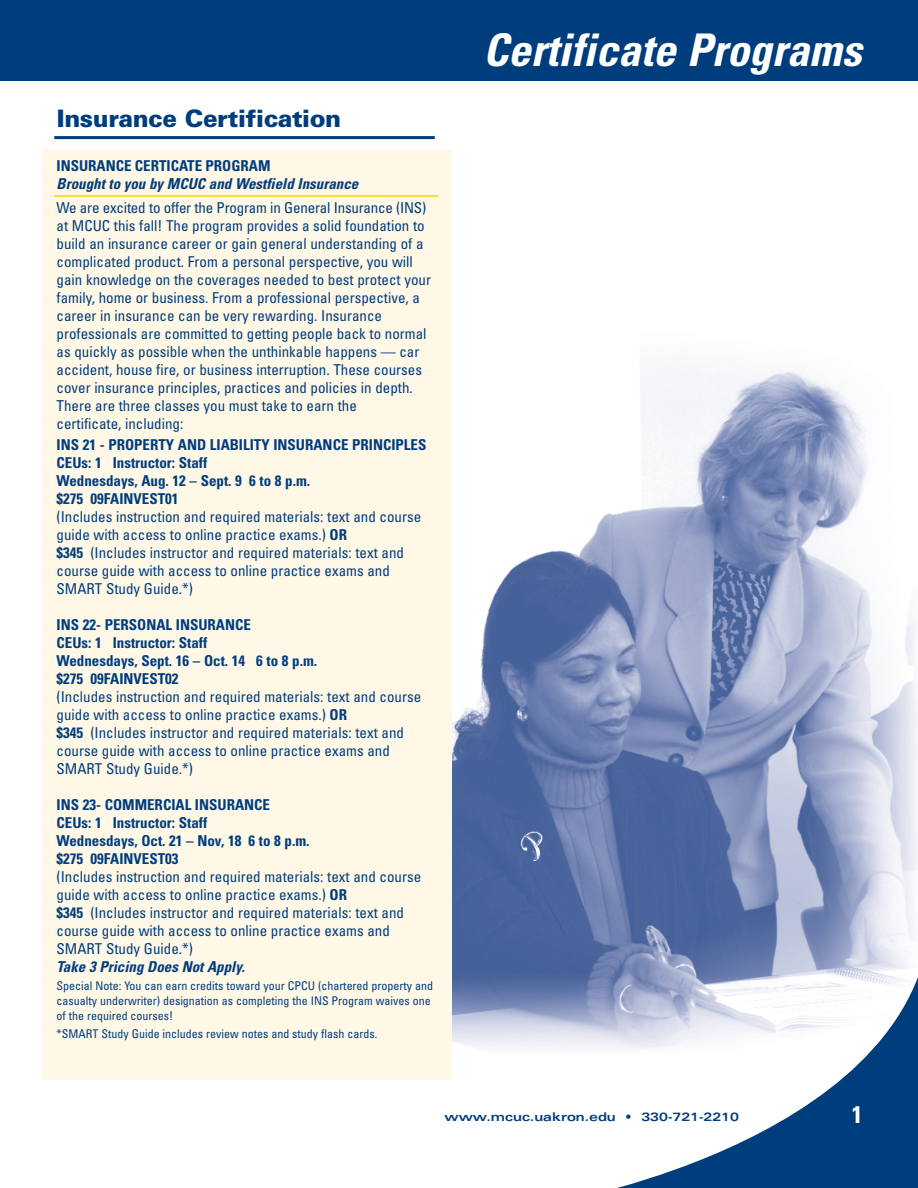
<style>
.page{position:relative;width:918px;height:1188px;background:#fff}
.page>*{position:absolute;margin:0;border:0;box-sizing:border-box;transform-origin:0 0}
.t1{font:italic 700 condensed 45px "Univers";color:#fff}
.t2{font:900 24px "Univers";letter-spacing:-.02em;color:#003d7d}
.t3{font:700 condensed 24px "Univers";color:#fff}
.t4{font:condensed 15px/18px "Univers";color:#003d7d}
.t5{font:700 condensed 15px/18px "Univers";color:#003d7d}
.t6{font:italic 700 condensed 15px "Univers";letter-spacing:-.015em;color:#003d7d}
.t7{font:condensed 12px/15px "Univers";color:#003d7d}
.t8{font:700 expanded 12px "Univers";color:#003d7d}
.s1{font-weight:700}
</style>
<div class="page">
<img style="left:452px;top:364px;width:464px;height:684px">
<svg style="left:560px;top:687px;width:358px;height:501px"></svg>
<div style="left:0;top:0;width:918px;height:81px;background:#003d7d"></div>
<div style="left:43px;top:149px;width:409px;height:931px;background:#fff8e6"></div>
<hr style="left:54px;top:195px;width:385px;height:2px;background:#ffd200">
<hr style="left:54px;top:136px;width:381px;height:3px;background:#003d7d">
<h2 class="t2" style="left:57px;top:107px;width:286px">Insurance Certification</h2>
<p class="t5" style="left:57px;top:159px;width:216px">INSURANCE CERTICATE PROGRAM</p>
<p class="t6" style="left:57px;top:179px;width:306px">Broughtto you by MCUC and Westfield Insurance</p>
<p class="t4" style="left:57px;top:200px;width:376px">We are excited to offer the Program in General Insurance (INS) at MCUC this fall! The program provides a solid foundation to build an insurance career or gain general understanding of a complicated product. From a personal perspective, you will gain knowledge on the coverages needed to best protect your family, home or business. From a professional perspective, a career in insurance can be very rewarding. Insurance professionals are committed to getting people back to normal as quickly as possible when the unthinkable happens — car accident, house fire, or business interruption. These courses cover insurance principles, practices and policies in depth.<br>There are three classes you must take to earn the<br>certificate, including:</p>
<p class="t5" style="left:57px;top:438px;width:371px">INS 21 - PROPERTY AND LIABILITY INSURANCE PRINCIPLES CEUs: 1 Instructor: Staff<br>Wednesdays, Aug. 12 – Sept. 9 6 to 8 p.m.<br>$275 09FAINVEST01</p>
<p class="t4" style="left:57px;top:509px;width:366px">(Includes instruction and required materials: text and course guide with access to online practice exams.) <span class="s1">OR<br>$345</span> (Includes instructor and required materials: text and course guide with access to online practice exams and SMART Study Guide.*)</p>
<p class="t5" style="left:57px;top:618px;width:262px">INS 22- PERSONAL INSURANCE<br>CEUs: 1 Instructor: Staff<br>Wednesdays, Sept. 16 – Oct. 14 6 to 8 p.m. $275 09FAINVEST02</p>
<p class="t4" style="left:57px;top:689px;width:366px">(Includes instruction and required materials: text and course guide with access to online practice exams.) <span class="s1">OR<br>$345</span> (Includes instructor and required materials: text and course guide with access to online practice exams and SMART Study Guide.*)</p>
<p class="t5" style="left:57px;top:798px;width:255px">INS 23- COMMERCIAL INSURANCE<br>CEUs: 1 Instructor: Staff<br>Wednesdays, Oct. 21 – Nov, 18 6 to 8 p.m. $275 09FAINVEST03</p>
<p class="t4" style="left:57px;top:869px;width:366px">(Includes instruction and required materials: text and course guide with access to online practice exams.) <span class="s1">OR<br>$345</span> (Includes instructor and required materials: text and course guide with access to online practice exams and SMART Study Guide.*)</p>
<p class="t6" style="left:57px;top:962px;width:193px">Take 3 Pricing Does NotApply.</p>
<p class="t7" style="left:57px;top:979px;width:378px">Special Note: You can earn credits toward your CPCU (chartered property and casualty underwriter) designation as completing the INS Program waives one of the required courses!</p>
<p class="t7" style="left:57px;top:1027px;width:322px">*SMART Study Guide includes review notes and study flash cards.</p>
<h1 class="t1" style="left:483px;top:34px;width:389px">Certificate Programs</h1>
<p class="t8" style="left:445px;top:1111px;width:296px">www.mcuc.uakron.edu • 330-721-2210</p>
<h2 class="t3" style="left:852px;top:1106px;width:12px">1</h2>
</div>
